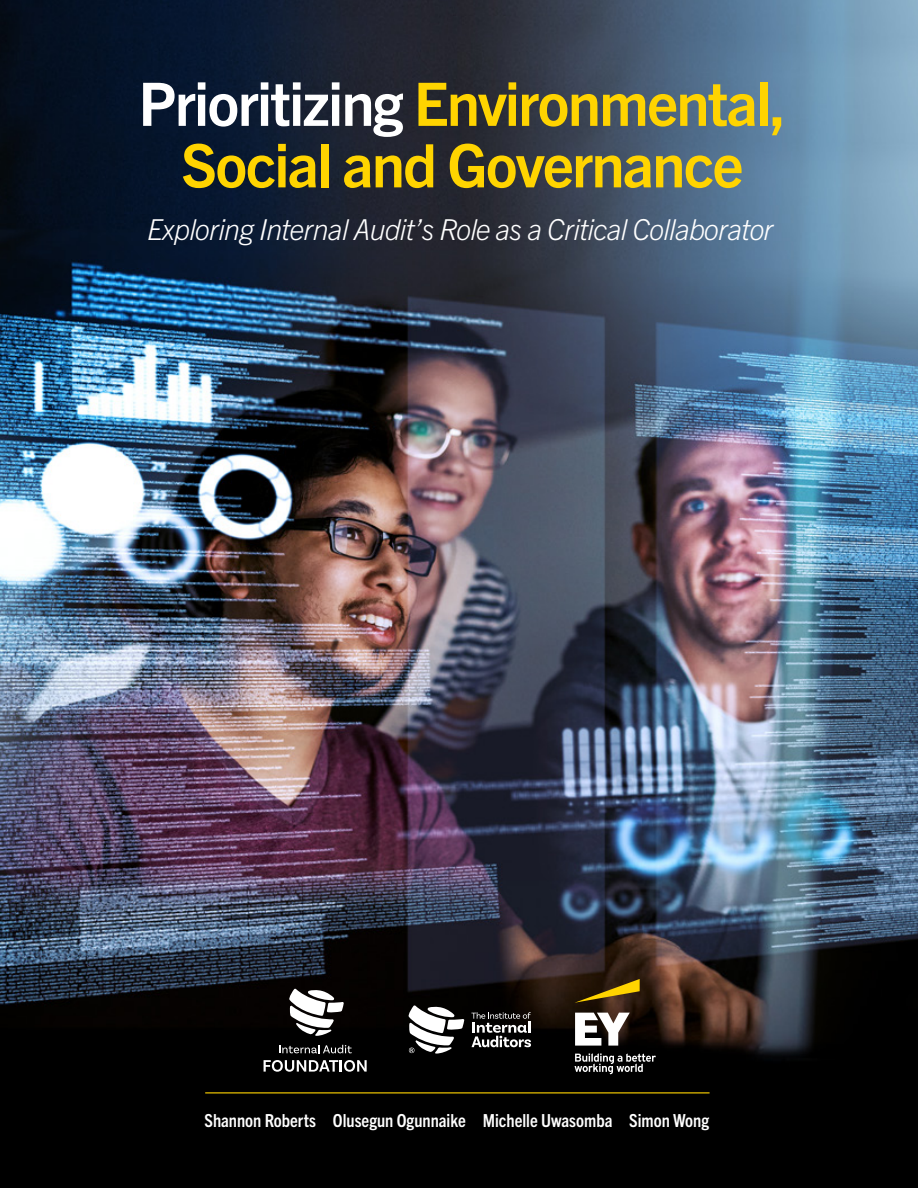
<style>
.page{position:relative;width:918px;height:1188px;background:#fff}
.page>*{position:absolute;margin:0;border:0;box-sizing:border-box;transform-origin:0 0}
.t1{font:700 60px/61.5px "Trade Gothic Next LT Pro";letter-spacing:-.03em;color:#ffd400;text-align:center}
.t2{font:italic 300 28.95px "Trade Gothic Next LT Pro";letter-spacing:-.025em;color:#fff}
.t3{font:700 condensed 18px "Trade Gothic Next LT Pro";color:#fff}
.s1{color:#fff}
</style>
<div class="page">
<img style="left:0;top:0;width:918px;height:1188px">
<hr style="left:205px;top:1092px;width:505px;height:1px;background:#ffd400">
<svg style="left:289px;top:989px;width:55px;height:47px"></svg>
<svg style="left:279px;top:1045px;width:73px;height:8px"></svg>
<svg style="left:264px;top:1060px;width:103px;height:12px"></svg>
<svg style="left:409px;top:1005px;width:55px;height:49px"></svg>
<svg style="left:471px;top:1012px;width:60px;height:35px"></svg>
<svg style="left:575px;top:979px;width:65px;height:24px;background:#61490a"></svg>
<svg style="left:575px;top:1013px;width:81px;height:61px"></svg>
<h1 class="t1" style="left:138px;top:69px;width:649px"><span class="s1">Prioritizing</span> Environmental,<br>Social and Governance</h1>
<h2 class="t2" style="left:147px;top:210px;width:628px">Exploring Internal Audit’s Role as a Critical Collaborator</h2>
<p class="t3" style="left:205px;top:1108px;width:506px">Shannon Roberts Olusegun Ogunnaike Michelle Uwasomba Simon Wong</p>
</div>
